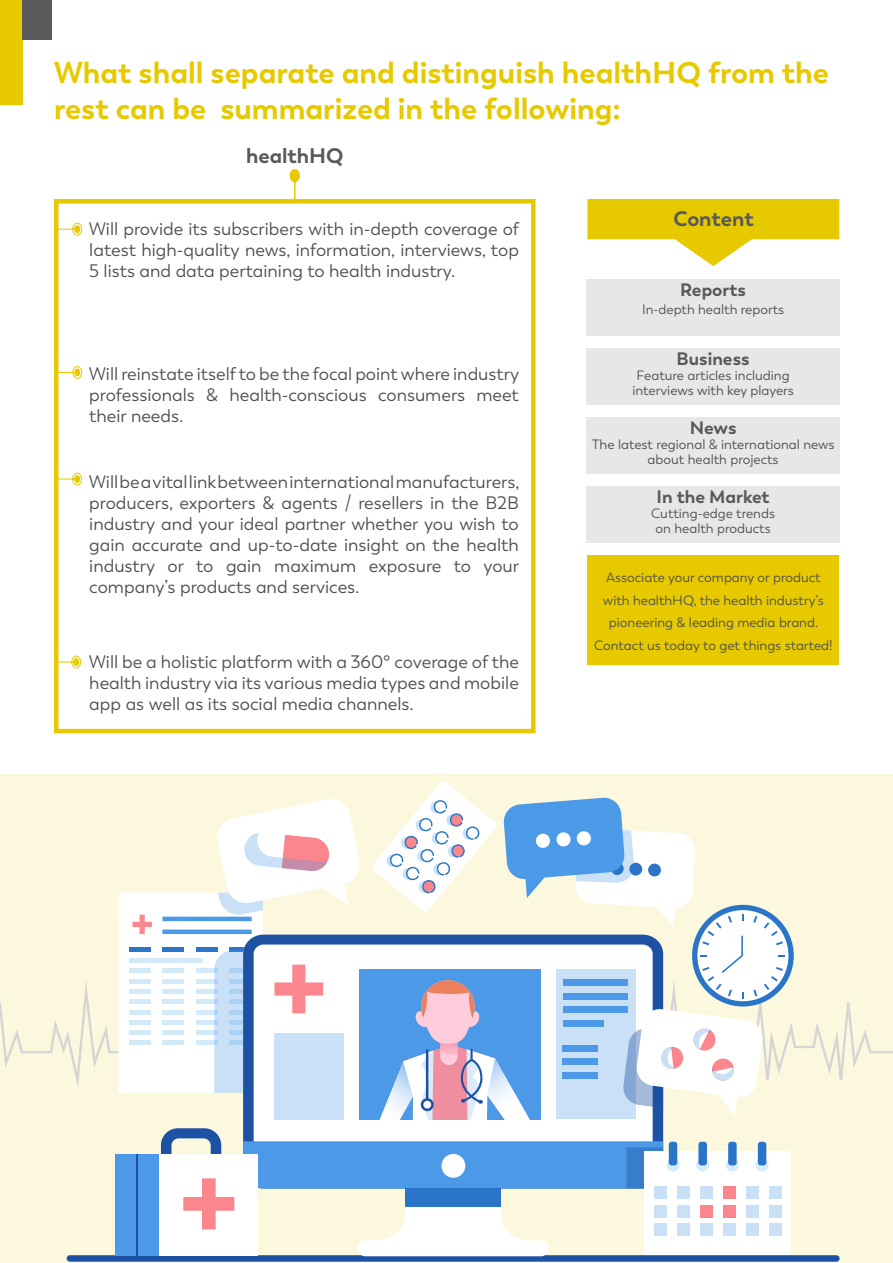
<style>
.page{position:relative;width:893px;height:1263px;background:#fff}
.page>*{position:absolute;margin:0;border:0;box-sizing:border-box;transform-origin:0 0}
.t1{font:700 30px/36px "Trenda";color:#e7c900}
.t2{font:700 21px "Trenda";color:#58595b}
.t3{font:18px/21px "Trenda";color:#4d4d4f;text-align:justify}
.t4{font:700 18px "Trenda";color:#58595b}
.t5{font:13.5px/22.5px "Trenda";color:#4d4d4f;text-align:center}
</style>
<div class="page">
<div style="left:0;top:775px;width:893px;height:488px;background:#fbf8de"></div>
<svg style="left:587px;top:199px;width:252px;height:67px"></svg>
<div style="left:587px;top:555px;width:252px;height:110px;background:#e7c900"></div>
<div style="left:586px;top:279px;width:253px;height:56px;background:#e6e7e8"></div>
<div style="left:586px;top:348px;width:253px;height:56px;background:#e6e7e8"></div>
<div style="left:587px;top:417px;width:253px;height:56px;background:#e6e7e8"></div>
<div style="left:587px;top:486px;width:253px;height:56px;background:#e6e7e8"></div>
<div style="left:54px;top:199px;width:482px;height:534px;border:4px solid #e7c900"></div>
<svg style="left:289px;top:169px;width:12px;height:35px"></svg>
<svg style="left:57px;top:222px;width:25px;height:14px"></svg>
<svg style="left:57px;top:366px;width:25px;height:13px"></svg>
<svg style="left:56px;top:655px;width:25px;height:14px"></svg>
<svg style="left:57px;top:472px;width:25px;height:14px"></svg>
<div style="left:0;top:0;width:23px;height:105px;background:#e7c900"></div>
<div style="left:23px;top:0;width:29px;height:39px;background:#58595b"></div>
<div style="left:67px;top:1255px;width:773px;height:7px;background:#1c51a3;border-radius:3px"></div>
<svg style="left:243px;top:1119px;width:420px;height:22px;background:#f1f4f9"></svg>
<svg style="left:243px;top:1141px;width:420px;height:115px"></svg>
<div style="left:115px;top:1154px;width:143px;height:101px;background:#4c9ae7"></div>
<div style="left:159px;top:1154px;width:99px;height:101px;background:#fff"></div>
<svg style="left:161px;top:1128px;width:73px;height:101px"></svg>
<hr style="left:136px;top:1154px;width:1px;height:101px;background:#1c51a3">
<div style="left:644px;top:1151px;width:147px;height:104px;background:#fff"></div>
<svg style="left:666px;top:1158px;width:14px;height:13px"></svg>
<div style="left:669px;top:1142px;width:8px;height:23px;background:#2b75c9;border-radius:3px"></div>
<div style="left:696px;top:1158px;width:13px;height:13px;background:#d3ebfb;border-radius:50%"></div>
<div style="left:698px;top:1142px;width:9px;height:23px;background:#2b75c9;border-radius:3px"></div>
<div style="left:726px;top:1158px;width:13px;height:13px;background:#d3ebfb;border-radius:50%"></div>
<div style="left:728px;top:1142px;width:9px;height:23px;background:#2b75c9;border-radius:3px"></div>
<svg style="left:755px;top:1158px;width:14px;height:13px"></svg>
<div style="left:758px;top:1142px;width:8px;height:23px;background:#2b75c9;border-radius:3px"></div>
<div style="left:654px;top:1186px;width:12px;height:13px;background:#c9e0f7"></div>
<div style="left:677px;top:1186px;width:12px;height:13px;background:#c9e0f7"></div>
<div style="left:700px;top:1186px;width:12px;height:13px;background:#c9e0f7"></div>
<div style="left:723px;top:1186px;width:12px;height:13px;background:#fb868e"></div>
<div style="left:746px;top:1186px;width:12px;height:13px;background:#c9e0f7"></div>
<div style="left:769px;top:1186px;width:12px;height:13px;background:#c9e0f7"></div>
<div style="left:654px;top:1205px;width:12px;height:12px;background:#c9e0f7"></div>
<div style="left:677px;top:1205px;width:12px;height:12px;background:#c9e0f7"></div>
<div style="left:700px;top:1205px;width:12px;height:12px;background:#fb868e"></div>
<div style="left:723px;top:1205px;width:12px;height:12px;background:#fb868e"></div>
<div style="left:746px;top:1205px;width:12px;height:12px;background:#c9e0f7"></div>
<div style="left:769px;top:1205px;width:12px;height:12px;background:#c9e0f7"></div>
<div style="left:654px;top:1223px;width:12px;height:13px;background:#c9e0f7"></div>
<div style="left:677px;top:1223px;width:12px;height:13px;background:#c9e0f7"></div>
<div style="left:700px;top:1223px;width:12px;height:13px;background:#c9e0f7"></div>
<div style="left:723px;top:1223px;width:12px;height:13px;background:#c9e0f7"></div>
<div style="left:746px;top:1223px;width:12px;height:13px;background:#c9e0f7"></div>
<div style="left:769px;top:1223px;width:12px;height:13px;background:#c9e0f7"></div>
<svg style="left:0;top:781px;width:893px;height:338px"></svg>
<div style="left:535px;top:833px;width:15px;height:15px;background:#fff;border-radius:50%"></div>
<div style="left:556px;top:832px;width:15px;height:15px;background:#fff;border-radius:50%"></div>
<div style="left:576px;top:831px;width:15px;height:15px;background:#fff;border-radius:50%"></div>
<h1 class="t1" style="left:54px;top:55px;width:777px">What shall separate and distinguish healthHQ from the rest can be summarized in the following:</h1>
<p class="t2" style="left:246px;top:143px;width:99px">healthHQ</p>
<p class="t3" style="left:89px;top:219px;width:432px">Will provide its subscribers with in-depth coverage of latest high-quality news, information, interviews, top 5 lists and data pertaining to health industry.</p>
<p class="t3" style="left:89px;top:363px;width:431px">Will reinstate itself to be the focal point where industry professionals &amp; health-conscious consumers meet their needs.</p>
<p class="t3" style="left:89px;top:471px;width:432px">Will be a vital link between international manufacturers, producers, exporters &amp; agents / resellers in the B2B industry and your ideal partner whether you wish to gain accurate and up-to-date insight on the health industry or to gain maximum exposure to your company’s products and services.</p>
<p class="t3" style="left:89px;top:651px;width:431px">Will be a holistic platform with a 360° coverage of the health industry via its various media types and mobile app as well as its social media channels.</p>
<p class="t2" style="left:674px;top:206px;width:82px">Content</p>
<p class="t4" style="left:680px;top:279px;width:67px">Reports</p>
<p class="t5" style="left:642px;top:299px;width:144px">In-depth health reports</p>
<p class="t4" style="left:677px;top:348px;width:75px">Business</p>
<p class="t5" style="left:632px;top:368px;width:163px;line-height:15px">Feature articles including interviews with key players</p>
<p class="t4" style="left:690px;top:417px;width:48px">News</p>
<p class="t5" style="left:592px;top:437px;width:244px;line-height:15px">The latest regional &amp; international news about health projects</p>
<p class="t4" style="left:657px;top:486px;width:115px">In the Market</p>
<p class="t5" style="left:651px;top:506px;width:125px;line-height:15px">Cutting-edge trends on health products</p>
<p class="t5" style="left:594px;top:567px;width:240px">Associate your company or product with healthHQ, the health industry’s pioneering &amp; leading media brand.<br>Contact us today to get things started!</p>
</div>
